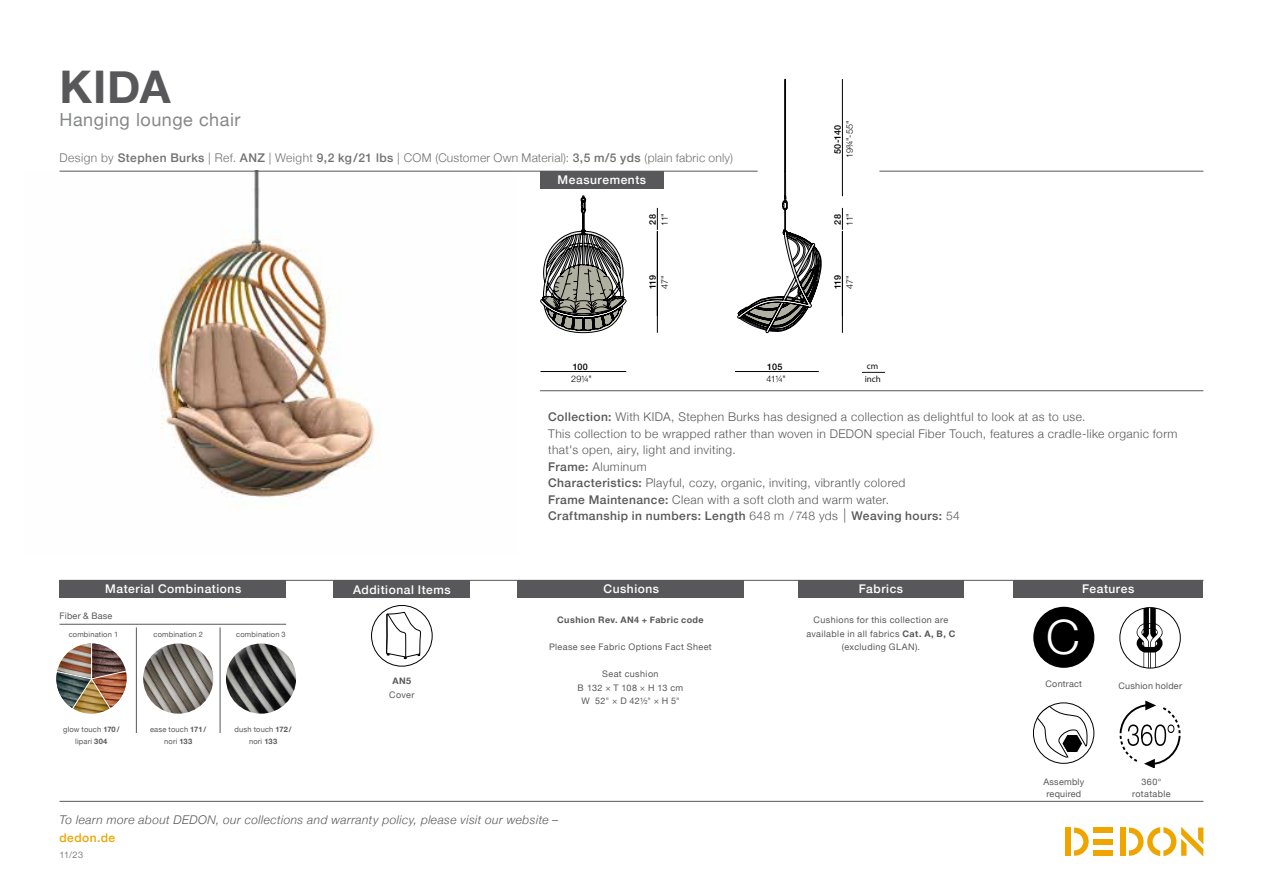
<style>
.page{position:relative;width:1263px;height:893px;background:#fff}
.page>*{position:absolute;margin:0;border:0;box-sizing:border-box;transform-origin:0 0}
.t1{font:300 47.7px "Helvetica Neue LT";color:#fff}
.t2{font:700 45px "Helvetica Neue";color:#58585a}
.t3{font:18px "Helvetica Neue";letter-spacing:.03em;color:#87888a}
.t4{font:300 12px/16.5px "Helvetica Neue";letter-spacing:.035em;color:#58585a}
.t5{font:300 12px "Helvetica Neue";letter-spacing:.015em;color:#727171}
.t6{font:italic 300 12px "Helvetica Neue";letter-spacing:.035em;color:#58585a}
.t7{font:500 12px "Helvetica Neue";letter-spacing:.045em;color:#fff}
.t8{font:500 12px "Helvetica Neue";letter-spacing:.035em;color:#eea500}
.t9{font:9px/13.5px "Helvetica Neue";letter-spacing:.04em;color:#58585a;text-align:center}
.t10{font:700 9px "Helvetica Neue";letter-spacing:.045em;color:#58585a}
.t11{font:300 9px "Helvetica Neue";letter-spacing:-.035em;color:#000}
.t12{font:500 9px "Helvetica Neue";letter-spacing:-.025em;color:#000}
.t13{font:9px/12.9px "Myriad Pro";color:#121212}
.t14{font:300 9px "Helvetica Neue";color:#58585a}
.t15{font:7.5px/12px "Helvetica Neue";letter-spacing:.025em;color:#58585a;text-align:center}
.s1{font-weight:500}
.s2{font-weight:700}
.s3{font-weight:300}
</style>
<div class="page">
<div style="left:1120px;top:827px;width:5px;height:29px;background:#eea500"></div>
<div style="left:1094px;top:827px;width:19px;height:6px;background:#eea500"></div>
<div style="left:1094px;top:850px;width:19px;height:6px;background:#eea500"></div>
<div style="left:1094px;top:839px;width:19px;height:5px;background:#eea500"></div>
<svg style="left:1074px;top:827px;width:15px;height:29px"></svg>
<div style="left:1065px;top:827px;width:6px;height:29px;background:#eea500"></div>
<svg style="left:1129px;top:827px;width:74px;height:29px"></svg>
<hr style="left:60px;top:801px;width:1143px;height:1px;background:#565757">
<hr style="left:60px;top:580px;width:1143px;height:1px;background:#565757">
<hr style="left:879px;top:171px;width:324px;height:1px;background:#565757">
<hr style="left:540px;top:390px;width:663px;height:1px;background:#565757">
<div style="left:540px;top:171px;width:124px;height:17px;background:#58585a"></div>
<div style="left:60px;top:580px;width:226px;height:18px;background:#58585a"></div>
<div style="left:334px;top:580px;width:136px;height:18px;background:#58585a"></div>
<div style="left:518px;top:580px;width:226px;height:17px;background:#58585a"></div>
<div style="left:371px;top:605px;width:61px;height:61px;border:1px solid #000;border-radius:50%"></div>
<svg style="left:386px;top:612px;width:35px;height:47px"></svg>
<img style="left:226px;top:643px;width:70px;height:71px;border-radius:35px">
<img style="left:143px;top:643px;width:70px;height:71px;border-radius:35px">
<img style="left:81px;top:712px;width:21px;height:2px">
<img style="left:56px;top:643px;width:71px;height:69px">
<img style="left:59px;top:171px;width:317px;height:337px">
<svg style="left:862px;top:372px;width:23px;height:1px"></svg>
<hr style="left:657px;top:231px;width:1px;height:102px;background:#000">
<hr style="left:842px;top:231px;width:1px;height:102px;background:#000">
<svg style="left:657px;top:208px;width:1px;height:22px"></svg>
<svg style="left:842px;top:208px;width:1px;height:22px"></svg>
<hr style="left:842px;top:79px;width:1px;height:117px;background:#000">
<hr style="left:735px;top:371px;width:84px;height:1px;background:#000">
<hr style="left:540px;top:371px;width:86px;height:1px;background:#000">
<svg style="left:540px;top:196px;width:86px;height:137px"></svg>
<svg style="left:737px;top:79px;width:85px;height:254px"></svg>
<hr style="left:60px;top:171px;width:698px;height:1px;background:#565757">
<div style="left:798px;top:580px;width:165px;height:17px;background:#58585a"></div>
<hr style="left:60px;top:624px;width:226px;height:1px;background:#565757">
<hr style="left:136px;top:627px;width:1px;height:106px;background:#565757">
<hr style="left:220px;top:627px;width:1px;height:106px;background:#565757">
<div style="left:1013px;top:580px;width:189px;height:17px;background:#58585a"></div>
<svg style="left:1137px;top:608px;width:25px;height:60px"></svg>
<div style="left:1033px;top:607px;width:61px;height:61px;background:#000;border-radius:50%"></div>
<svg style="left:1033px;top:703px;width:61px;height:60px"></svg>
<div style="left:1033px;top:703px;width:61px;height:61px;border:1px solid #000;border-radius:50%"></div>
<svg style="left:1037px;top:706px;width:50px;height:52px"></svg>
<svg style="left:1119px;top:700px;width:61px;height:68px"></svg>
<h2 class="t2" style="left:60px;top:52px;width:113px">KIDA</h2>
<h3 class="t3" style="left:60px;top:107px;width:182px">Hanging lounge chair</h3>
<p class="t5" style="left:60px;top:148px;width:675px">Design by <span class="s1">Stephen Burks</span> | Ref. <span class="s1">ANZ</span> | Weight <span class="s1">9,2 kg/21 lbs</span> | COM (Customer Own Material): <span class="s1">3,5 m/5 yds</span> (plain fabric only)</p>
<p class="t7" style="left:558px;top:170px;width:90px">Measurements</p>
<p class="t12" style="left:830px;top:154px;width:30px;rotate:-90deg">50-140</p>
<p class="t11" style="left:842px;top:158px;width:39px;rotate:-90deg">19¾"-55"</p>
<p class="t12" style="left:645px;top:225px;width:12px;rotate:-90deg">28</p>
<p class="t11" style="left:657px;top:226px;width:14px;rotate:-90deg">11"</p>
<p class="t12" style="left:830px;top:225px;width:12px;rotate:-90deg">28</p>
<p class="t11" style="left:842px;top:226px;width:14px;rotate:-90deg">11"</p>
<p class="t12" style="left:645px;top:289px;width:16px;rotate:-90deg">119</p>
<p class="t11" style="left:657px;top:289px;width:15px;rotate:-90deg">47"</p>
<p class="t12" style="left:830px;top:289px;width:16px;rotate:-90deg">119</p>
<p class="t11" style="left:842px;top:289px;width:15px;rotate:-90deg">47"</p>
<p class="t12" style="left:573px;top:360px;width:17px">100</p>
<p class="t11" style="left:571px;top:372px;width:22px">29¼"</p>
<p class="t13" style="left:865px;top:360px;width:18px">cm inch</p>
<p class="t12" style="left:767px;top:360px;width:17px">105</p>
<p class="t11" style="left:766px;top:372px;width:21px">41¼"</p>
<p class="t4" style="left:548px;top:408px;width:631px"><span class="s1">Collection:</span> With KIDA, Stephen Burks has designed a collection as delightful to look at as to use.<br>This collection to be wrapped rather than woven in DEDON special Fiber Touch, features a cradle-like organic form that's open, airy, light and inviting.<br><span class="s1">Frame:</span> Aluminum<br><span class="s1">Characteristics:</span> Playful, cozy, organic, inviting, vibrantly colored<br><span class="s1">Frame Maintenance:</span> Clean with a soft cloth and warm water.<br><span class="s1">Craftmanship in numbers: Length</span> 648 m / 748 yds ︱ <span class="s1">Weaving hours:</span> 54</p>
<p class="t7" style="left:105px;top:579px;width:137px">Material Combinations</p>
<p class="t7" style="left:353px;top:580px;width:99px">Additional Items</p>
<p class="t7" style="left:603px;top:579px;width:57px">Cushions</p>
<p class="t7" style="left:859px;top:579px;width:46px">Fabrics</p>
<p class="t9" style="left:806px;top:614px;width:150px">Cushions for this collection are available in all fabrics <span class="s2">Cat. A, B, C </span>(excluding GLAN).</p>
<p class="t7" style="left:1082px;top:579px;width:54px">Features</p>
<p class="t9" style="left:60px;top:609px;width:54px">Fiber &amp; Base</p>
<p class="t10" style="left:557px;top:613px;width:148px">Cushion Rev. AN4 + Fabric code</p>
<p class="t9" style="left:549px;top:641px;width:164px">Please see Fabric Options Fact Sheet</p>
<p class="t9" style="left:578px;top:668px;width:107px">Seat cushion<br>B 132 × T 108 × H 13 cm<br>W 52<span class="s3">"</span> × D 42½<span class="s3">"</span> × H 5<span class="s3">"</span></p>
<p class="t15" style="left:69px;top:628px;width:51px">combination 1</p>
<p class="t15" style="left:153px;top:628px;width:51px">combination 2</p>
<p class="t15" style="left:236px;top:628px;width:51px">combination 3</p>
<h1 class="t1" style="left:1046px;top:608px;width:35px">C</h1>
<p class="t9" style="left:1045px;top:678px;width:38px">Contract</p>
<p class="t9" style="left:1118px;top:679px;width:65px">Cushion holder</p>
<p class="t10" style="left:393px;top:674px;width:20px">AN5</p>
<p class="t9" style="left:389px;top:688px;width:27px">Cover</p>
<p class="t15" style="left:63px;top:723px;width:58px">glow touch <span class="s2">170/ </span>lipari <span class="s2">304</span></p>
<p class="t15" style="left:150px;top:723px;width:58px">ease touch <span class="s2">171/ </span>nori <span class="s2">133</span></p>
<p class="t15" style="left:235px;top:723px;width:59px">dush touch <span class="s2">172/ </span>nori <span class="s2">133</span></p>
<p class="t6" style="left:60px;top:810px;width:500px">To learn more about DEDON, our collections and warranty policy, please visit our website –</p>
<p class="t8" style="left:60px;top:828px;width:57px">dedon.de</p>
<p class="t14" style="left:60px;top:848px;width:25px">11/23</p>
<p class="t9" style="left:1043px;top:776px;width:42px;line-height:12px">Assembly required</p>
<p class="t9" style="left:1132px;top:776px;width:40px;line-height:12px">360° rotatable</p>
</div>
